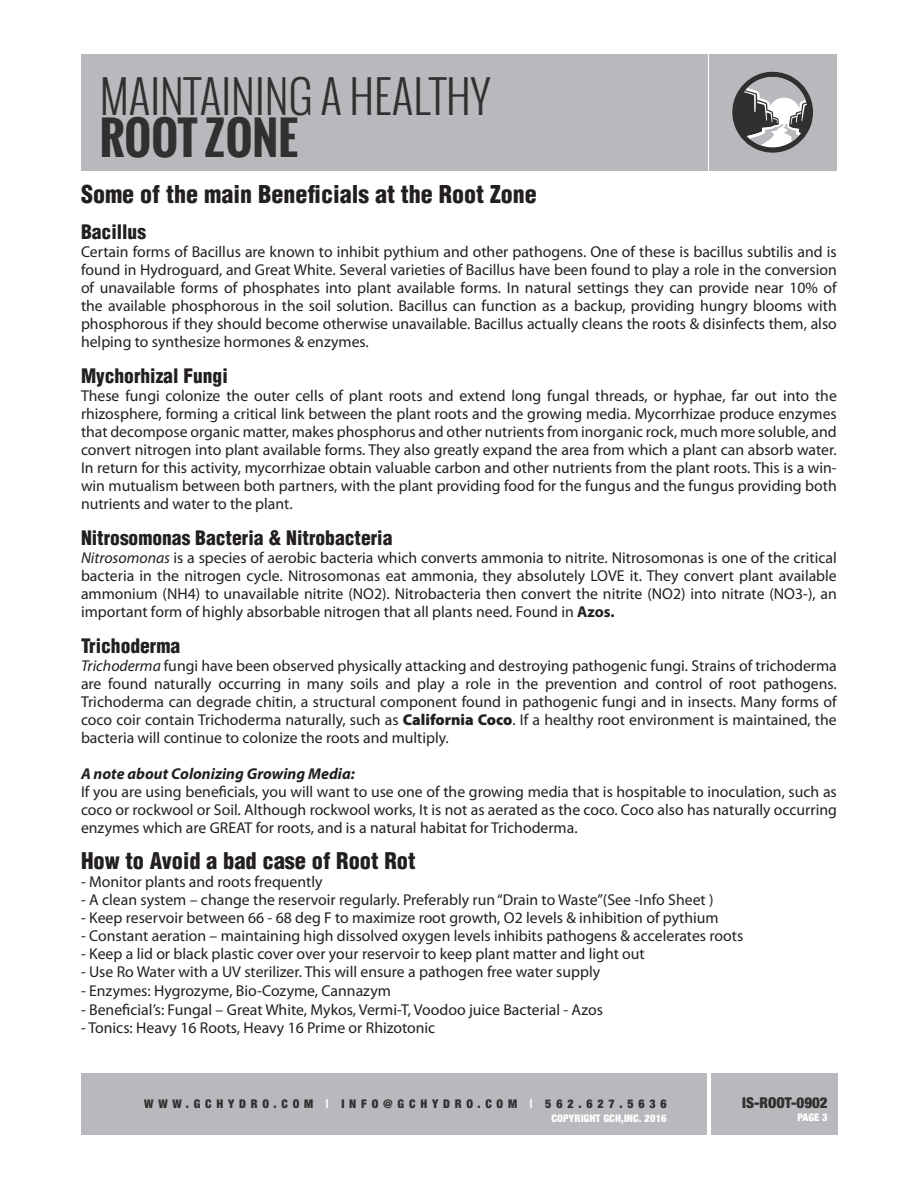
<style>
.page{position:relative;width:918px;height:1188px;background:#fff}
.page>*{position:absolute;margin:0;border:0;box-sizing:border-box;transform-origin:0 0}
.t1{font:300 45px "Oswald";color:#312f30}
.t2{font:700 45px "Oswald";color:#312f30}
.Header_-_main{font:900 condensed 24px "Helvetica";color:#231f20}
.Header_-_main-2{font:900 condensed 22.5px "Helvetica";color:#231f20}
.Header_-_main-3{font:900 condensed 19.5px "Helvetica";color:#231f20}
.main_text{font:15.75px/18px "Myriad Pro";color:#231f20;text-align:justify}
.Header_-_main-4{font:15.75px/18px "Myriad Pro";color:#231f20;text-align:justify}
.main_text-2{font:italic 700 15.75px "Myriad Pro";color:#231f20}
.t3{font:900 condensed 15px "Helvetica Neue";color:#312f30}
.t4{font:900 condensed 12px "Helvetica Neue";letter-spacing:.4em;color:#312f30}
.t5{font:900 condensed 10.5px "Helvetica Neue";letter-spacing:.01em;color:#fff}
.s1{font-style:italic}
.s2{font-weight:700}
.s3{font-weight:900}
.s4{color:#fff}
</style>
<div class="page">
<div style="left:81px;top:54px;width:627px;height:116px;background:#b8b9bc"></div>
<div style="left:710px;top:54px;width:127px;height:116px;background:#b8b9bc"></div>
<svg style="left:732px;top:72px;width:81px;height:81px"></svg>
<div style="left:711px;top:1073px;width:127px;height:61px;background:#b8b9bc"></div>
<div style="left:81px;top:1073px;width:626px;height:61px;background:#b8b9bc"></div>
<h1 class="t1" style="left:100px;top:66px;width:392px">MAINTAINING A HEALTHY</h1>
<h1 class="t2" style="left:100px;top:105px;width:200px">ROOT ZONE</h1>
<p class="Header_-_main" style="left:81px;top:179px;width:457px">Some of the main Beneficials at the Root Zone</p>
<p class="Header_-_main-3" style="left:81px;top:219px;width:67px">Bacillus</p>
<p class="main_text" style="left:81px;top:243px;width:757px">Certain forms of Bacillus are known to inhibit pythium and other pathogens. One of these is bacillus subtilis and is found in Hydroguard, and Great White. Several varieties of Bacillus have been found to play a role in the conversion of unavailable forms of phosphates into plant available forms. In natural settings they can provide near 10% of the available phosphorous in the soil solution. Bacillus can function as a backup, providing hungry blooms with phosphorous if they should become otherwise unavailable. Bacillus actually cleans the roots &amp; disinfects them, also helping to synthesize hormones &amp; enzymes.</p>
<p class="Header_-_main-3" style="left:81px;top:363px;width:148px">Mychorhizal Fungi</p>
<p class="main_text" style="left:81px;top:387px;width:757px">These fungi colonize the outer cells of plant roots and extend long fungal threads, or hyphae, far out into the rhizosphere, forming a critical link between the plant roots and the growing media. Mycorrhizae produce enzymes that decompose organic matter, makes phosphorus and other nutrients from inorganic rock, much more soluble, and convert nitrogen into plant available forms. They also greatly expand the area from which a plant can absorb water.<br>In return for this activity, mycorrhizae obtain valuable carbon and other nutrients from the plant roots. This is a win&shy;win mutualism between both partners, with the plant providing food for the fungus and the fungus providing both nutrients and water to the plant.</p>
<p class="Header_-_main-3" style="left:81px;top:525px;width:313px">Nitrosomonas Bacteria &amp; Nitrobacteria</p>
<p class="Header_-_main-4" style="left:81px;top:549px;width:757px"><span class="s1">Nitrosomonas</span> is a species of aerobic bacteria which converts ammonia to nitrite. Nitrosomonas is one of the critical bacteria in the nitrogen cycle. Nitrosomonas eat ammonia, they absolutely LOVE it. They convert plant available ammonium (NH4) to unavailable nitrite (NO2). Nitrobacteria then convert the nitrite (NO2) into nitrate (NO3-), an important form of highly absorbable nitrogen that all plants need. Found in <span class="s2">Azos.</span></p>
<p class="Header_-_main-3" style="left:81px;top:633px;width:101px">Trichoderma</p>
<p class="main_text" style="left:81px;top:657px;width:757px"><span class="s1">Trichoderma</span> fungi have been observed physically attacking and destroying pathogenic fungi. Strains of trichoderma are found naturally occurring in many soils and play a role in the prevention and control of root pathogens.<br>Trichoderma can degrade chitin, a structural component found in pathogenic fungi and in insects. Many forms of coco coir contain Trichoderma naturally, such as <span class="s3">California Coco</span>. If a healthy root environment is maintained, the bacteria will continue to colonize the roots and multiply.</p>
<p class="main_text-2" style="left:81px;top:765px;width:275px">A note about Colonizing Growing Media:</p>
<p class="main_text" style="left:81px;top:783px;width:757px">If you are using beneficials, you will want to use one of the growing media that is hospitable to inoculation, such as coco or rockwool or Soil. Although rockwool works, It is not as aerated as the coco. Coco also has naturally occurring enzymes which are GREAT for roots, and is a natural habitat for Trichoderma.</p>
<p class="Header_-_main-2" style="left:81px;top:846px;width:336px">How to Avoid a bad case of Root Rot</p>
<p class="main_text" style="left:81px;top:873px;width:243px">- Monitor plants and roots frequently</p>
<p class="main_text" style="left:81px;top:891px;width:634px">- A clean system – change the reservoir regularly. Preferably run “Drain to Waste”(See -Info Sheet )</p>
<p class="main_text" style="left:81px;top:909px;width:639px">- Keep reservoir between 66 - 68 deg F to maximize root growth, O2 levels &amp; inhibition of pythium</p>
<p class="main_text" style="left:81px;top:927px;width:664px">- Constant aeration – maintaining high dissolved oxygen levels inhibits pathogens &amp; accelerates roots</p>
<p class="main_text" style="left:81px;top:945px;width:565px">- Keep a lid or black plastic cover over your reservoir to keep plant matter and light out</p>
<p class="main_text" style="left:81px;top:963px;width:521px">- Use Ro Water with a UV sterilizer. This will ensure a pathogen free water supply</p>
<p class="main_text" style="left:81px;top:982px;width:311px">- Enzymes: Hygrozyme, Bio-Cozyme, Cannazym</p>
<p class="main_text" style="left:81px;top:1001px;width:523px">- Beneficial’s: Fungal – Great White, Mykos, Vermi-T, Voodoo juice Bacterial - Azos</p>
<p class="main_text" style="left:81px;top:1020px;width:356px">- Tonics: Heavy 16 Roots, Heavy 16 Prime or Rhizotonic</p>
<p class="t4" style="left:144px;top:1096px;width:524px">WWW.GCHYDRO.COM <span class="s4">|</span> INFO@GCHYDRO.COM <span class="s4">|</span> 562.627.5636</p>
<p class="t5" style="left:552px;top:1111px;width:117px">COPYRIGHT GCH,INC. 2016</p>
<p class="t3" style="left:742px;top:1093px;width:87px">IS-ROOT-0902</p>
<p class="t5" style="left:797px;top:1111px;width:32px">PAGE 3</p>
</div>
